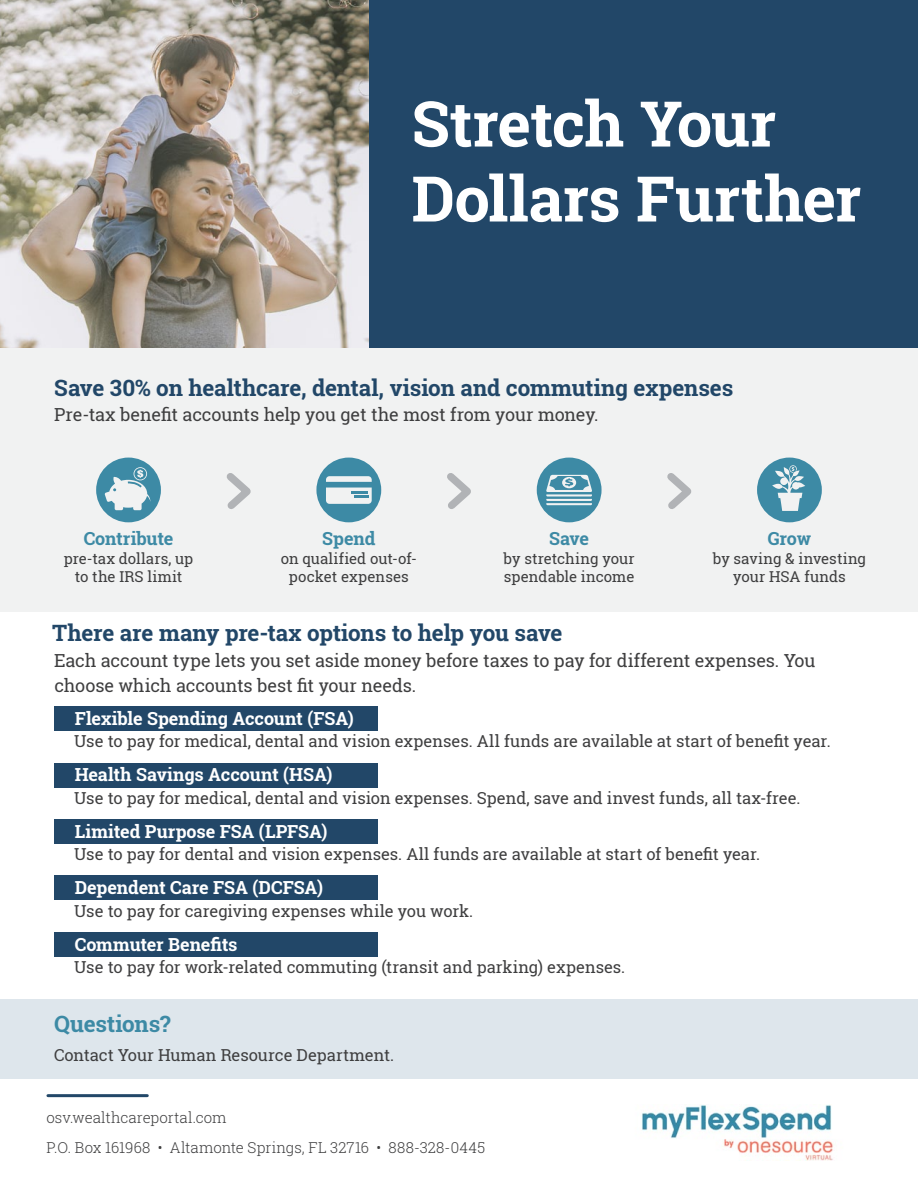
<style>
.page{position:relative;width:918px;height:1188px;background:#fff}
.page>*{position:absolute;margin:0;border:0;box-sizing:border-box;transform-origin:0 0}
.t1{font:700 63px/75px "Roboto Slab";letter-spacing:-.01em;color:#fff}
.t2{font:700 22.5px "Roboto Slab";letter-spacing:-.01em;color:#224768}
.t3{font:700 22.5px "Roboto Slab";letter-spacing:-.01em;color:#3d8aa5}
.t4{font:18px/25.5px "Roboto Slab";letter-spacing:-.01em;color:#3e3e3f}
.t5{font:700 18px "Roboto Slab";letter-spacing:-.005em;color:#fff}
.t6{font:700 18px "Roboto Slab";letter-spacing:-.01em;color:#3d8aa5}
.t7{font:16.5px "Roboto Slab";color:#3e3e3f}
.t8{font:15px/18px "Roboto Slab";color:#3e3e3f;text-align:center}
.t9{font:300 15px/29.8px "Roboto Slab";color:#3e3e3f}
</style>
<div class="page">
<div style="left:0;top:347px;width:918px;height:265px;background:#f1f2f2"></div>
<img style="left:0;top:0;width:369px;height:347px">
<div style="left:369px;top:0;width:549px;height:347px;background:#224768"></div>
<img style="left:641px;top:1105px;width:193px;height:55px">
<div style="left:0;top:999px;width:918px;height:80px;background:#dee6ec"></div>
<hr style="left:48px;top:1094px;width:99px;height:3px;background:#224768">
<svg style="left:96px;top:458px;width:65px;height:64px"></svg>
<svg style="left:537px;top:458px;width:65px;height:64px"></svg>
<svg style="left:757px;top:458px;width:65px;height:64px"></svg>
<svg style="left:226px;top:473px;width:25px;height:36px"></svg>
<svg style="left:447px;top:473px;width:24px;height:36px"></svg>
<svg style="left:667px;top:473px;width:25px;height:36px"></svg>
<svg style="left:316px;top:458px;width:65px;height:64px"></svg>
<div style="left:54px;top:707px;width:324px;height:24px;background:#224768"></div>
<div style="left:54px;top:763px;width:324px;height:24px;background:#224768"></div>
<div style="left:54px;top:819px;width:324px;height:25px;background:#224768"></div>
<div style="left:54px;top:876px;width:324px;height:24px;background:#224768"></div>
<div style="left:54px;top:932px;width:324px;height:24px;background:#224768"></div>
<h1 class="t1" style="left:412px;top:85px;width:451px">Stretch Your<br>Dollars Further</h1>
<h2 class="t2" style="left:54px;top:372px;width:680px">Save 30% on healthcare, dental, vision and commuting expenses</h2>
<p class="t4" style="left:54px;top:402px;width:546px">Pre-tax benefit accounts help you get the most from your money.</p>
<p class="t6" style="left:322px;top:526px;width:55px">Spend</p>
<p class="t8" style="left:281px;top:550px;width:138px">on qualified out-of&shy;pocket expenses</p>
<h2 class="t2" style="left:52px;top:618px;width:512px">There are many pre-tax options to help you save</h2>
<p class="t4" style="left:54px;top:647px;width:763px">Each account type lets you set aside money before taxes to pay for different expenses. You choose which accounts best fit your needs.</p>
<p class="t5" style="left:75px;top:706px;width:281px">Flexible Spending Account (FSA)</p>
<p class="t5" style="left:75px;top:762px;width:259px">Health Savings Account (HSA)</p>
<p class="t5" style="left:75px;top:819px;width:254px">Limited Purpose FSA (LPFSA)</p>
<p class="t5" style="left:75px;top:875px;width:250px">Dependent Care FSA (DCFSA)</p>
<p class="t5" style="left:75px;top:932px;width:164px">Commuter Benefits</p>
<p class="t6" style="left:84px;top:526px;width:91px">Contribute</p>
<p class="t8" style="left:64px;top:550px;width:131px">pre-tax dollars, up to the IRS limit</p>
<p class="t6" style="left:549px;top:526px;width:42px">Save</p>
<p class="t8" style="left:504px;top:550px;width:133px;text-align:left">by stretching your spendable income</p>
<p class="t6" style="left:768px;top:526px;width:45px">Grow</p>
<p class="t8" style="left:713px;top:550px;width:155px">by saving &amp; investing your HSA funds</p>
<p class="t7" style="left:74px;top:730px;width:758px">Use to pay for medical, dental and vision expenses. All funds are available at start of benefit year.</p>
<p class="t7" style="left:74px;top:786px;width:728px">Use to pay for medical, dental and vision expenses. Spend, save and invest funds, all tax-free.</p>
<p class="t7" style="left:74px;top:843px;width:687px">Use to pay for dental and vision expenses. All funds are available at start of benefit year.</p>
<p class="t7" style="left:74px;top:899px;width:400px">Use to pay for caregiving expenses while you work.</p>
<p class="t7" style="left:74px;top:956px;width:552px">Use to pay for work-related commuting (transit and parking) expenses.</p>
<h2 class="t3" style="left:54px;top:1008px;width:118px">Questions?</h2>
<p class="t7" style="left:54px;top:1044px;width:342px">Contact Your Human Resource Department.</p>
<p class="t9" style="left:46px;top:1102px;width:440px">osv.wealthcareportal.com<br>P.O. Box 161968 • Altamonte Springs, FL 32716 • 888-328-0445</p>
</div>
